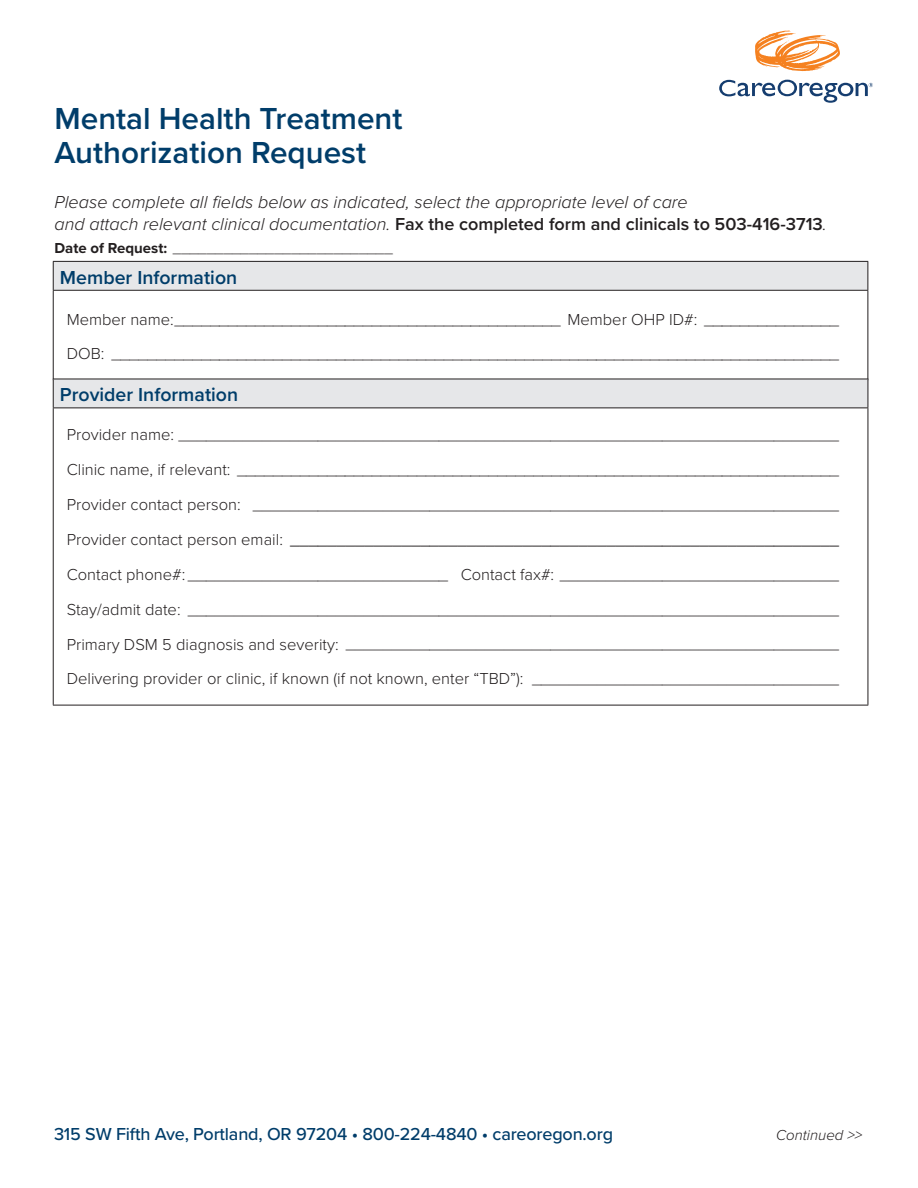
<style>
.page{position:relative;width:918px;height:1188px;background:#fff}
.page>*{position:absolute;margin:0;border:0;box-sizing:border-box;transform-origin:0 0}
.Heading_1{font:600 31.5px/34.5px "Proxima Nova";color:#003d6a}
.Form_Field_Subheads{font:600 19.5px "Proxima Nova";color:#003d6a}
.Body_small{font:italic 300 18px/21.6px "Proxima Nova";color:#231f20}
.t1{font:500 18px "Proxima Nova";letter-spacing:-.01em;color:#003d6a}
.Body_small-2{font:300 16.5px "Proxima Nova";color:#231f20}
.Body_small-3{font:16.5px "Proxima Nova";color:#231f20}
.Body_small-4{font:300 15px "Proxima Nova";color:#231f20}
.Body{font:italic 300 15px "Proxima Nova";color:#231f20}
.s1{font-weight:600;font-style:normal}
.s2{font-weight:700}
.s3{font-weight:300}
</style>
<div class="page">
<svg style="left:755px;top:30px;width:85px;height:41px"></svg>
<svg style="left:719px;top:80px;width:154px;height:23px"></svg>
<div style="left:53px;top:261px;width:815px;height:29px;background:#e6e7e9"></div>
<hr style="left:53px;top:261px;width:815px;height:1px;background:#231f20">
<svg style="left:53px;top:262px;width:1px;height:28px"></svg>
<svg style="left:868px;top:262px;width:1px;height:28px"></svg>
<hr style="left:53px;top:290px;width:815px;height:1px;background:#231f20">
<hr style="left:53px;top:291px;width:1px;height:88px;background:#231f20">
<hr style="left:868px;top:291px;width:1px;height:88px;background:#231f20">
<div style="left:53px;top:379px;width:815px;height:29px;background:#e6e7e9"></div>
<hr style="left:53px;top:379px;width:815px;height:1px;background:#231f20">
<svg style="left:53px;top:379px;width:1px;height:29px"></svg>
<svg style="left:868px;top:379px;width:1px;height:29px"></svg>
<hr style="left:53px;top:408px;width:815px;height:1px;background:#231f20">
<hr style="left:53px;top:408px;width:1px;height:297px;background:#231f20">
<hr style="left:868px;top:408px;width:1px;height:297px;background:#231f20">
<hr style="left:53px;top:705px;width:815px;height:1px;background:#231f20">
<p class="Heading_1" style="left:54px;top:100px;width:350px">Mental Health Treatment<br>Authorization Request</p>
<p class="Body_small" style="left:54px;top:191px;width:774px">Please complete all fields below as indicated, select the appropriate level of care<br>and attach relevant clinical documentation. <span class="s1">Fax the completed form and clinicals to 503-416-3713</span>.</p>
<p class="Body_small-4" style="left:54px;top:237px;width:340px"><span class="s2">Date of Request:</span> __________________________</p>
<p class="Form_Field_Subheads" style="left:60px;top:262px;width:179px">Member Information</p>
<p class="Body_small-2" style="left:67px;top:307px;width:774px">Member name:___________________________________________ Member OHP ID#: _______________</p>
<p class="Body_small-2" style="left:67px;top:342px;width:774px">DOB: _________________________________________________________________________________</p>
<p class="Form_Field_Subheads" style="left:60px;top:380px;width:180px">Provider Information</p>
<p class="Body_small-2" style="left:67px;top:422px;width:774px">Provider name: _______________________________________________________________________</p>
<p class="Body_small-2" style="left:67px;top:457px;width:774px">Clinic name, if relevant: ___________________________________________________________________</p>
<p class="Body_small-2" style="left:67px;top:492px;width:774px">Provider contact person: _______________________________________________________________</p>
<p class="Body_small-3" style="left:67px;top:527px;width:774px"><span class="s3">Provider contact person email:</span> ___________________________________________________________</p>
<p class="Body_small-2" style="left:67px;top:562px;width:774px">Contact phone#:____________________________ Contact fax#: ______________________________</p>
<p class="Body_small-2" style="left:67px;top:597px;width:774px">Stay/admit date: ______________________________________________________________________</p>
<p class="Body_small-2" style="left:67px;top:632px;width:774px">Primary DSM 5 diagnosis and severity: _____________________________________________________</p>
<p class="Body_small-2" style="left:67px;top:667px;width:774px">Delivering provider or clinic, if known (if not known, enter “TBD”): _________________________________</p>
<p class="t1" style="left:54px;top:1120px;width:561px">315 SW Fifth Ave, Portland, OR 97204 • 800-224-4840 • careoregon.org</p>
<p class="Body" style="left:776px;top:1124px;width:88px">Continued &gt;&gt;</p>
</div>
